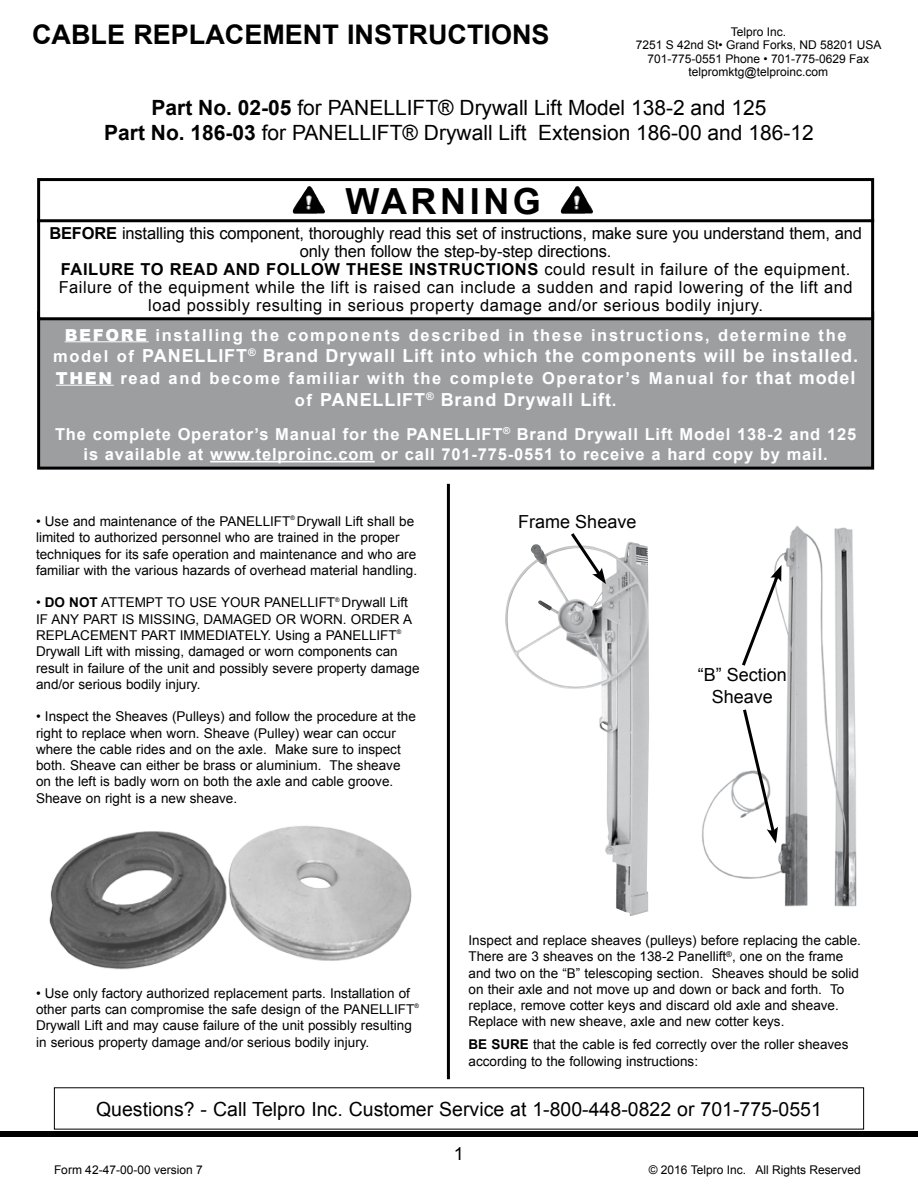
<style>
.page{position:relative;width:918px;height:1188px;background:#fff}
.page>*{position:absolute;margin:0;border:0;box-sizing:border-box;transform-origin:0 0}
.t1{font:700 36px "Arial";letter-spacing:.1em;color:#000}
.t2{font:700 27px "Arial";color:#000}
.t3{font:21px/25.2px "Arial";color:#000;text-align:center}
.t4{font:19.5px "Arial";color:#000}
.t5{font:700 18px "Arial";letter-spacing:.05em;color:#fff}
.t6{font:18px/21.6px "Arial";color:#000;text-align:center}
.t7{font:16.5px/18px "Arial";letter-spacing:.03em;color:#000;text-align:center}
.t8{font:700 16.5px/20px "Arial";letter-spacing:.05em;color:#fff;text-align:center}
.t9{font:700 16.5px "Arial";letter-spacing:.1em;color:#fff}
.t10{font:13.5px/16.2px "Arial";color:#000}
.t11{font:12px/13.5px "Arial";color:#000;text-align:center}
.s1{font-weight:700}
.s2{font-weight:900}
.s3{font-size:16.5px}
.s4{font-size:18px}
</style>
<div class="page">
<svg style="left:54px;top:1087px;width:810px;height:43px"></svg>
<div style="left:0;top:1131px;width:918px;height:6px;background:#000"></div>
<div style="left:39px;top:313px;width:834px;height:155px;background:#9c9ea0"></div>
<hr style="left:65px;top:341px;width:84px;height:1px;background:#fff">
<hr style="left:56px;top:385px;width:58px;height:1px;background:#fff">
<hr style="left:210px;top:461px;width:165px;height:1px;background:#fff">
<div style="left:37px;top:311px;width:837px;height:159px;border:3px solid #000"></div>
<svg style="left:37px;top:178px;width:838px;height:144px"></svg>
<img style="left:292px;top:186px;width:34px;height:28px">
<img style="left:560px;top:186px;width:34px;height:28px">
<hr style="left:37px;top:219px;width:837px;height:3px;background:#000">
<img style="left:49px;top:826px;width:363px;height:144px">
<hr style="left:447px;top:484px;width:3px;height:595px;background:#000">
<img style="left:702px;top:526px;width:155px;height:381px">
<svg style="left:739px;top:565px;width:43px;height:104px"></svg>
<svg style="left:741px;top:706px;width:37px;height:137px"></svg>
<img style="left:505px;top:542px;width:144px;height:374px">
<svg style="left:568px;top:533px;width:38px;height:51px"></svg>
<h2 class="t2" style="left:32px;top:17px;width:519px">CABLE REPLACEMENT INSTRUCTIONS</h2>
<p class="t11" style="left:636px;top:25px;width:247px">Telpro Inc.<br>7251 S 42nd St• Grand Forks, ND 58201 USA<br>701-775-0551 Phone • 701-775-0629 Fax telpromktg@telproinc.com</p>
<h3 class="t3" style="left:104px;top:95px;width:711px"><span class="s1">Part No. 02-05</span> for PANELLIFT® Drywall Lift Model 138-2 and 125<br><span class="s1">Part No. 186-03</span> for PANELLIFT® Drywall Lift Extension 186-00 and 186-12</h3>
<h1 class="t1" style="left:345px;top:177px;width:197px">WARNING</h1>
<p class="t7" style="left:49px;top:225px;width:814px"><span class="s1">BEFORE</span> installing this component, thoroughly read this set of instructions, make sure you understand them, and only then follow the step-by-step directions.<br><span class="s1">FAILURE TO READ AND FOLLOW THESE INSTRUCTIONS</span> could result in failure of the equipment.<br>Failure of the equipment while the lift is raised can include a sudden and rapid lowering of the lift and load possibly resulting in serious property damage and/or serious bodily injury.</p>
<p class="t9" style="left:65px;top:324px;width:784px"><span class="s2">BEFORE</span> installing the components described in these instructions, determine the</p>
<h3 class="t5" style="left:53px;top:344px;width:806px"><span class="s3">model of</span> PANELLIFT<sup>®</sup> Brand Drywall Lift into which the components will be installed.</h3>
<p class="t9" style="left:56px;top:367px;width:801px"><span class="s2">THEN</span> read and become familiar with the complete Operator’s Manual for <span class="s4">that model</span></p>
<h3 class="t5" style="left:295px;top:387px;width:323px"><span class="s3">of</span> PANELLIFT<sup>®</sup> Brand Drywall Lift<span class="s3">.</span></h3>
<p class="t8" style="left:55px;top:425px;width:803px">The complete Operator’s Manual for the PANELLIFT<sup>®</sup> Brand Drywall Lift Model 138-2 and 125 is available at www.telproinc.com or call 701-775-0551 to receive a hard copy by mail.</p>
<p class="t10" style="left:36px;top:513px;width:383px">• Use and maintenance of the PANELLIFT<sup>®</sup> Drywall Lift shall be limited to authorized personnel who are trained in the proper techniques for its safe operation and maintenance and who are familiar with the various hazards of overhead material handling.</p>
<p class="t10" style="left:36px;top:595px;width:385px">• <span class="s1">DO NOT</span> ATTEMPT TO USE YOUR PANELLIFT<sup>®</sup> Drywall Lift IF ANY PART IS MISSING, DAMAGED OR WORN. ORDER A REPLACEMENT PART IMMEDIATELY. Using a PANELLIFT<sup>® </sup>Drywall Lift with missing, damaged or worn components can result in failure of the unit and possibly severe property damage and/or serious bodily injury.</p>
<p class="t10" style="left:36px;top:709px;width:381px">• Inspect the Sheaves (Pulleys) and follow the procedure at the right to replace when worn. Sheave (Pulley) wear can occur where the cable rides and on the axle. Make sure to inspect both. Sheave can either be brass or aluminium. The sheave on the left is badly worn on both the axle and cable groove.<br>Sheave on right is a new sheave.</p>
<h3 class="t6" style="left:518px;top:511px;width:120px">Frame Sheave</h3>
<h3 class="t6" style="left:698px;top:665px;width:91px">“B” Section<br>Sheave</h3>
<p class="t10" style="left:36px;top:985px;width:384px">• Use only factory authorized replacement parts. Installation of other parts can compromise the safe design of the PANELLIFT<sup>® </sup>Drywall Lift and may cause failure of the unit possibly resulting in serious property damage and/or serious bodily injury.</p>
<p class="t10" style="left:469px;top:932px;width:394px">Inspect and replace sheaves (pulleys) before replacing the cable.<br>There are 3 sheaves on the 138-2 Panellift<sup>®</sup>, one on the frame and two on the “B” telescoping section. Sheaves should be solid on their axle and not move up and down or back and forth. To replace, remove cotter keys and discard old axle and sheave.<br>Replace with new sheave, axle and new cotter keys.</p>
<p class="t10" style="left:469px;top:1037px;width:382px"><span class="s1">BE SURE</span> that the cable is fed correctly over the roller sheaves according to the following instructions:</p>
<h3 class="t4" style="left:96px;top:1096px;width:727px">Questions? - Call Telpro Inc. Customer Service at 1-800-448-0822 or 701-775-0551</h3>
<h3 class="t6" style="left:454px;top:1143px;width:12px">1</h3>
<p class="t11" style="left:54px;top:1163px;width:150px">Form 42-47-00-00 version 7</p>
<p class="t11" style="left:649px;top:1163px;width:214px">© 2016 Telpro Inc. All Rights Reserved</p>
</div>
